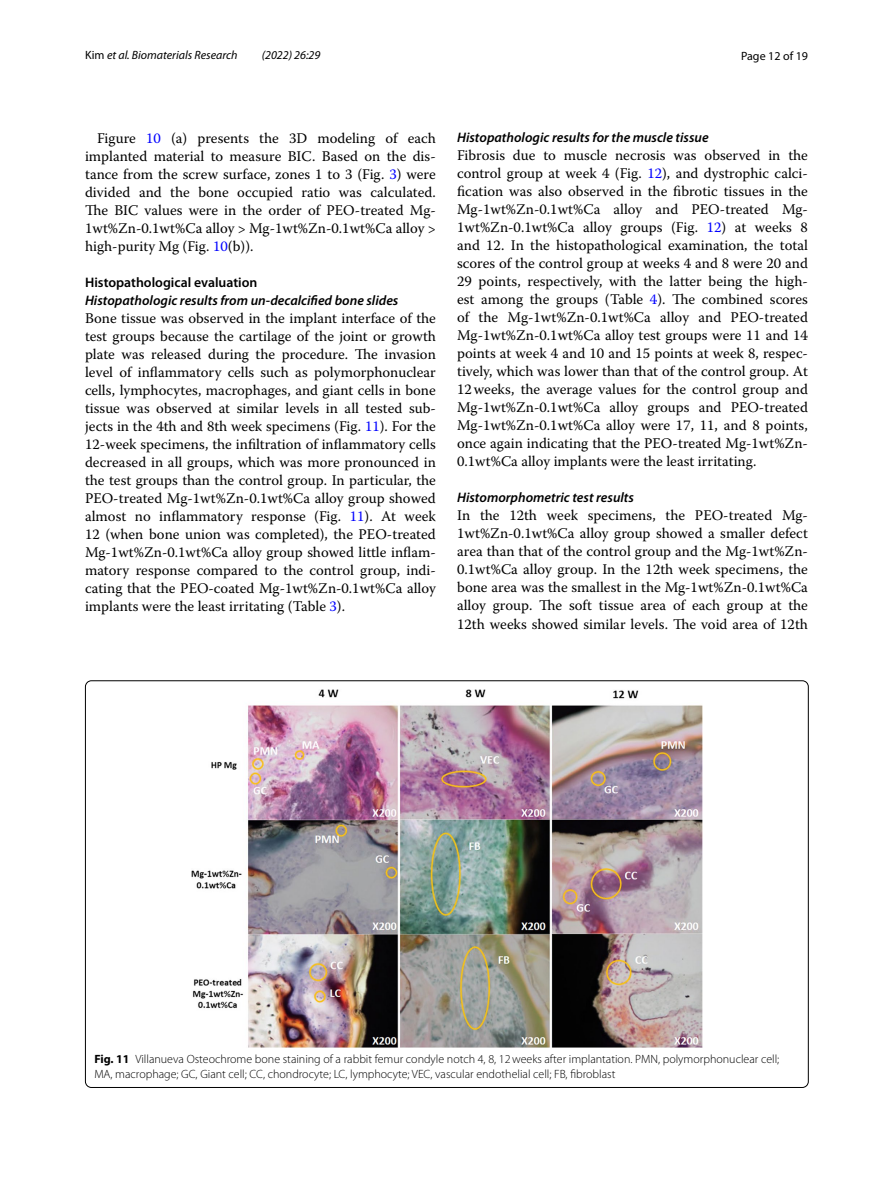
<style>
.page{position:relative;width:893px;height:1187px;background:#fff}
.page>*{position:absolute;margin:0;border:0;box-sizing:border-box;transform-origin:0 0}
.t1{font:14.7px/18px "Warnock Pro";color:#000;text-align:justify}
.t2{font:italic 600 13.8px "Myriad Pro";color:#000}
.t3{font:600 13.8px "Myriad Pro";color:#000}
.t4{font:300 12px/15px "Myriad Pro";color:#000}
.t5{font:italic 12px "Myriad Pro";color:#000}
.t6{font:12px "Myriad Pro";color:#000}
.s1{font-style:normal}
.s2{color:#00f}
.s3{font-weight:700}
</style>
<div class="page">
<img style="left:192px;top:689px;width:510px;height:358px">
<p class="t5" style="left:85px;top:48px;width:154px"><span class="s1">Kim</span> et al. Biomaterials Research</p>
<p class="t5" style="left:262px;top:48px;width:60px">(2022) 26:29</p>
<p class="t6" style="left:741px;top:48px;width:68px">Page 12 of 19</p>
<p class="t1" style="left:85px;top:128px;width:352px;text-indent:12px">Figure <span class="s2">10</span> (a) presents the 3D modeling of each implanted material to measure BIC. Based on the dis&shy;tance from the screw surface, zones 1 to 3 (Fig. <span class="s2">3</span>) were divided and the bone occupied ratio was calculated.<br>The BIC values were in the order of PEO-treated Mg-1wt%Zn-0.1wt%Ca alloy &gt; Mg-1wt%Zn-0.1wt%Ca alloy &gt; high-purity Mg (Fig. <span class="s2">10</span>(b)).</p>
<p class="t3" style="left:85px;top:273px;width:174px">Histopathological evaluation</p>
<p class="t2" style="left:85px;top:291px;width:315px">Histopathologic results from un‑decalcified bone slides</p>
<p class="t1" style="left:85px;top:308px;width:352px">Bone tissue was observed in the implant interface of the test groups because the cartilage of the joint or growth plate was released during the procedure. The invasion level of inflammatory cells such as polymorphonuclear cells, lymphocytes, macrophages, and giant cells in bone tissue was observed at similar levels in all tested sub&shy;jects in the 4th and 8th week specimens (Fig. <span class="s2">11</span>). For the 12-week specimens, the infiltration of inflammatory cells decreased in all groups, which was more pronounced in the test groups than the control group. In particular, the PEO-treated Mg-1wt%Zn-0.1wt%Ca alloy group showed almost no inflammatory response (Fig. <span class="s2">11</span>). At week 12 (when bone union was completed), the PEO-treated Mg-1wt%Zn-0.1wt%Ca alloy group showed little inflam&shy;matory response compared to the control group, indi&shy;cating that the PEO-coated Mg-1wt%Zn-0.1wt%Ca alloy implants were the least irritating (Table <span class="s2">3</span>).</p>
<p class="t2" style="left:457px;top:129px;width:253px">Histopathologic results for the muscle tissue</p>
<p class="t1" style="left:457px;top:146px;width:352px">Fibrosis due to muscle necrosis was observed in the control group at week 4 (Fig. <span class="s2">12</span>), and dystrophic calci&shy;fication was also observed in the fibrotic tissues in the Mg-1wt%Zn-0.1wt%Ca alloy and PEO-treated Mg-1wt%Zn-0.1wt%Ca alloy groups (Fig. <span class="s2">12</span>) at weeks 8 and 12. In the histopathological examination, the total scores of the control group at weeks 4 and 8 were 20 and 29 points, respectively, with the latter being the high&shy;est among the groups (Table <span class="s2">4</span>). The combined scores of the Mg-1wt%Zn-0.1wt%Ca alloy and PEO-treated Mg-1wt%Zn-0.1wt%Ca alloy test groups were 11 and 14 points at week 4 and 10 and 15 points at week 8, respec&shy;tively, which was lower than that of the control group. At 12weeks, the average values for the control group and Mg-1wt%Zn-0.1wt%Ca alloy groups and PEO-treated Mg-1wt%Zn-0.1wt%Ca alloy were 17, 11, and 8 points, once again indicating that the PEO-treated Mg-1wt%Zn-0.1wt%Ca alloy implants were the least irritating.</p>
<p class="t2" style="left:457px;top:489px;width:178px">Histomorphometric test results</p>
<p class="t1" style="left:457px;top:506px;width:352px">In the 12th week specimens, the PEO-treated Mg-1wt%Zn-0.1wt%Ca alloy group showed a smaller defect area than that of the control group and the Mg-1wt%Zn-0.1wt%Ca alloy group. In the 12th week specimens, the bone area was the smallest in the Mg-1wt%Zn-0.1wt%Ca alloy group. The soft tissue area of each group at the 12th weeks showed similar levels. The void area of 12th</p>
<p class="t4" style="left:94px;top:1051px;width:686px"><span class="s3">Fig. 11</span> Villanueva Osteochrome bone staining of a rabbit femur condyle notch 4, 8, 12weeks after implantation. PMN, polymorphonuclear cell;<br>MA, macrophage; GC, Giant cell; CC, chondrocyte; LC, lymphocyte; VEC, vascular endothelial cell; FB, fibroblast</p>
</div>
